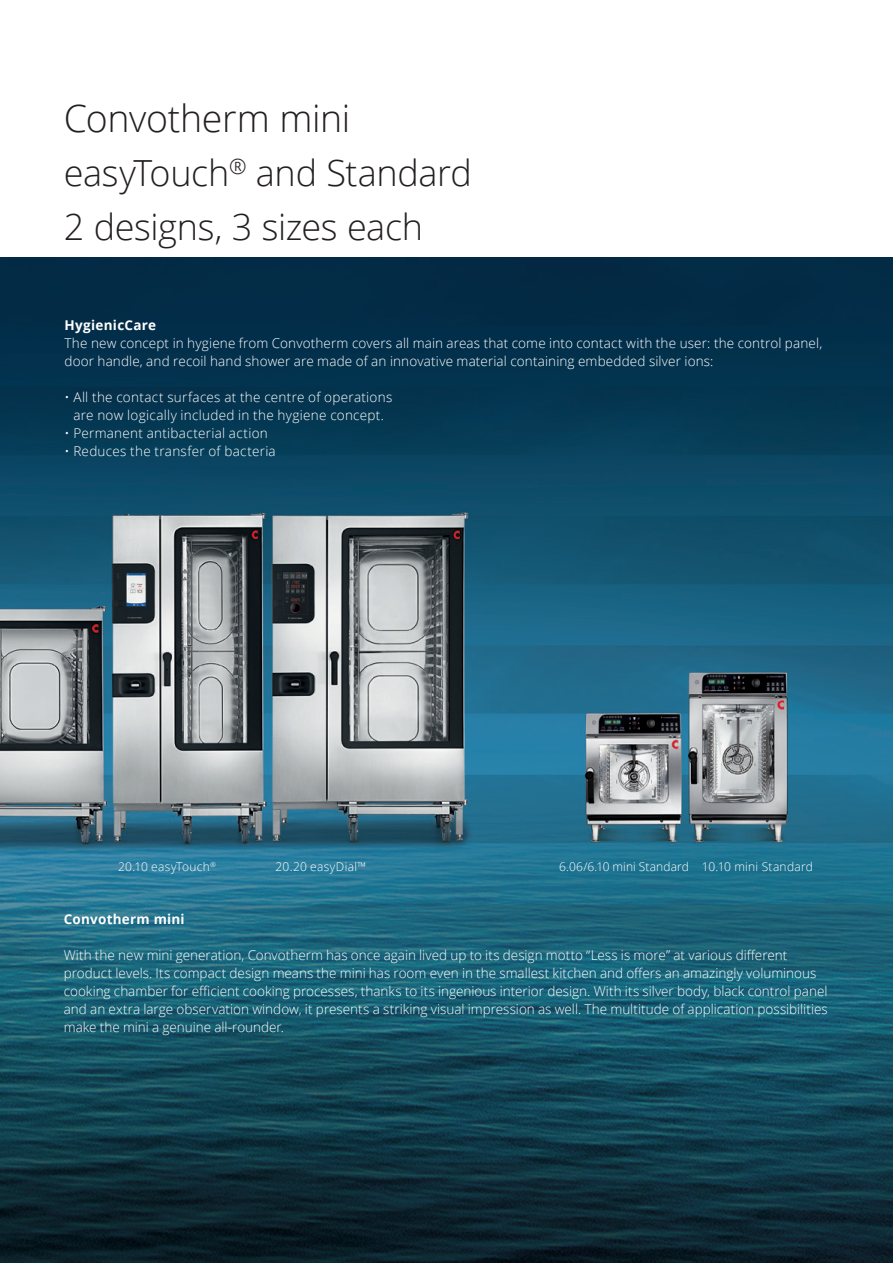
<style>
.page{position:relative;width:893px;height:1263px;background:#fff}
.page>*{position:absolute;margin:0;border:0;box-sizing:border-box;transform-origin:0 0}
.t1{font:300 37.5px "Open Sans";letter-spacing:-.01em;color:#231f20}
.t2{font:300 36px/54px "Open Sans";letter-spacing:-.01em;color:#231f20}
.t3{font:300 13.5px/18px "Open Sans";letter-spacing:.005em;color:#fff}
.t4{font:700 13.5px "Open Sans";letter-spacing:.02em;color:#fff}
.t5{font:300 12px "Open Sans";letter-spacing:.02em;color:#fff}
</style>
<div class="page">
<img style="left:0;top:258px;width:893px;height:1005px">
<h1 class="t1" style="left:64px;top:92px;width:288px">Convotherm mini</h1>
<h2 class="t2" style="left:64px;top:145px;width:410px">easyTouch<sup>®</sup> and Standard<br>2 designs, 3 sizes each</h2>
<p class="t4" style="left:65px;top:315px;width:93px">HygienicCare</p>
<p class="t3" style="left:65px;top:333px;width:759px">The new concept in hygiene from Convotherm covers all main areas that come into contact with the user: the control panel, door handle, and recoil hand shower are made of an innovative material containing embedded silver ions:</p>
<p class="t3" style="left:65px;top:387px;width:329px;text-align:center">• All the contact surfaces at the centre of operations are now logically included in the hygiene concept.</p>
<p class="t3" style="left:65px;top:423px;width:205px">• Permanent antibacterial action</p>
<p class="t3" style="left:65px;top:441px;width:213px">• Reduces the transfer of bacteria</p>
<p class="t5" style="left:118px;top:858px;width:99px">20.10 easyTouch<sup>®</sup></p>
<p class="t5" style="left:276px;top:858px;width:92px">20.20 easyDial™</p>
<p class="t5" style="left:559px;top:858px;width:255px">6.06/6.10 mini Standard 10.10 mini Standard</p>
<p class="t4" style="left:64px;top:909px;width:122px">Convotherm mini</p>
<p class="t3" style="left:64px;top:945px;width:766px">With the new mini generation, Convotherm has once again lived up to its design motto “Less is more” at various different product levels. Its compact design means the mini has room even in the smallest kitchen and offers an amazingly voluminous cooking chamber for efficient cooking processes, thanks to its ingenious interior design. With its silver body, black control panel and an extra large observation window, it presents a striking visual impression as well. The multitude of application possibilities make the mini a genuine all-rounder.</p>
</div>
